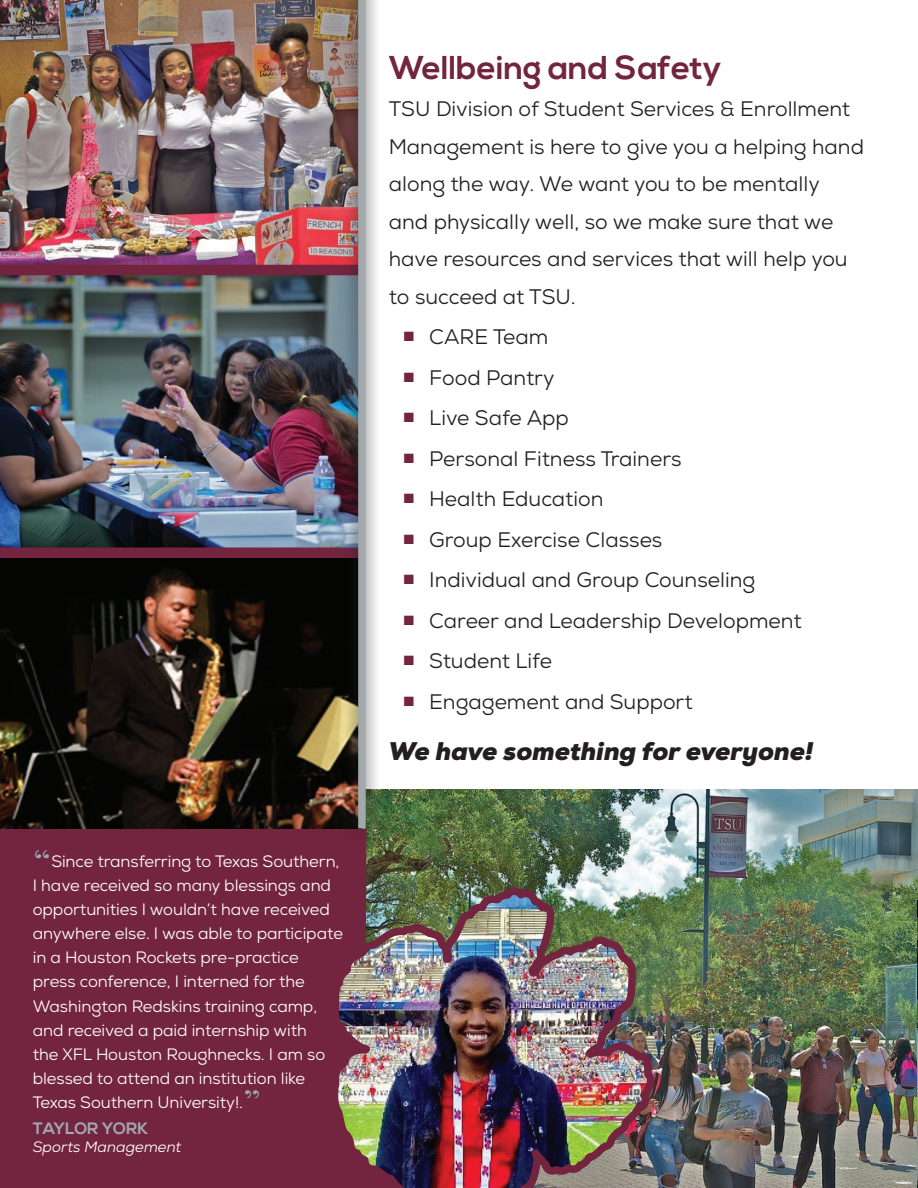
<style>
.page{position:relative;width:918px;height:1188px;background:#fff}
.page>*{position:absolute;margin:0;border:0;box-sizing:border-box;transform-origin:0 0}
.t1{font:700 33px "Nexa";color:#73243e}
.t2{font:italic 900 25.5px "Nexa";color:#231f20}
.t3{font:21px/37.5px "Nexa";color:#231f20}
.t4{font:16.5px/24px "Nexa";letter-spacing:-.005em;color:#fff}
.t5{font:700 16.5px "Nexa";color:#a1a9ad}
.t6{font:italic 15px "Nexa";color:#fff}
.s1{font-family:"Bodoni Six ITC Std";font-weight:700;font-size:24px;color:#a1a9ad}
.s2{color:#73243e}
</style>
<div class="page">
<img style="left:659px;top:789px;width:259px;height:399px">
<div style="left:0;top:828px;width:326px;height:360px;background:#73243e"></div>
<img style="left:0;top:0;width:343px;height:548px">
<img style="left:0;top:558px;width:343px;height:270px">
<div style="left:0;top:265px;width:364px;height:10px;background:#73243e"></div>
<div style="left:0;top:548px;width:361px;height:10px;background:#73243e"></div>
<img style="left:917px;top:901px;width:1px;height:287px">
<div style="left:343px;top:0;width:38px;height:843px;background:#231f20;opacity:.75"></div>
<div style="left:358px;top:0;width:8px;height:828px;background:#a1a9ad"></div>
<img style="left:326px;top:740px;width:333px;height:448px">
<p class="t4" style="left:33px;top:850px;width:312px"><span class="s1">“</span>Since transferring to Texas Southern, I have received so many blessings and opportunities I wouldn’t have received anywhere else. I was able to participate in a Houston Rockets pre-practice press conference, I interned for the Washington Redskins training camp, and received a paid internship with<br>the XFL Houston Roughnecks. I am so blessed to attend an institution like Texas Southern University!.<span class="s1">”</span></p>
<p class="t5" style="left:33px;top:1119px;width:117px">TAYLOR YORK</p>
<p class="t6" style="left:33px;top:1137px;width:150px">Sports Management</p>
<h1 class="t1" style="left:389px;top:48px;width:334px">Wellbeing and Safety</h1>
<p class="t3" style="left:389px;top:90px;width:477px">TSU Division of Student Services &amp; Enrollment Management is here to give you a helping hand along the way. We want you to be mentally and physically well, so we make sure that we have resources and services that will help you to succeed at TSU.</p>
<p class="t3" style="left:404px;top:318px;width:146px"><span class="s2">■</span> CARE Team</p>
<p class="t3" style="left:404px;top:359px;width:152px"><span class="s2">■</span> Food Pantry</p>
<p class="t3" style="left:404px;top:399px;width:167px"><span class="s2">■</span> Live Safe App</p>
<p class="t3" style="left:404px;top:440px;width:279px"><span class="s2">■</span> Personal Fitness Trainers</p>
<p class="t3" style="left:404px;top:480px;width:201px"><span class="s2">■</span> Health Education</p>
<p class="t3" style="left:404px;top:521px;width:260px"><span class="s2">■</span> Group Exercise Classes</p>
<p class="t3" style="left:404px;top:561px;width:353px"><span class="s2">■</span> Individual and Group Counseling</p>
<p class="t3" style="left:404px;top:602px;width:399px"><span class="s2">■</span> Career and Leadership Development</p>
<p class="t3" style="left:404px;top:642px;width:150px"><span class="s2">■</span> Student Life</p>
<p class="t3" style="left:404px;top:683px;width:290px"><span class="s2">■</span> Engagement and Support</p>
<p class="t2" style="left:389px;top:734px;width:426px">We have something for everyone!</p>
</div>
